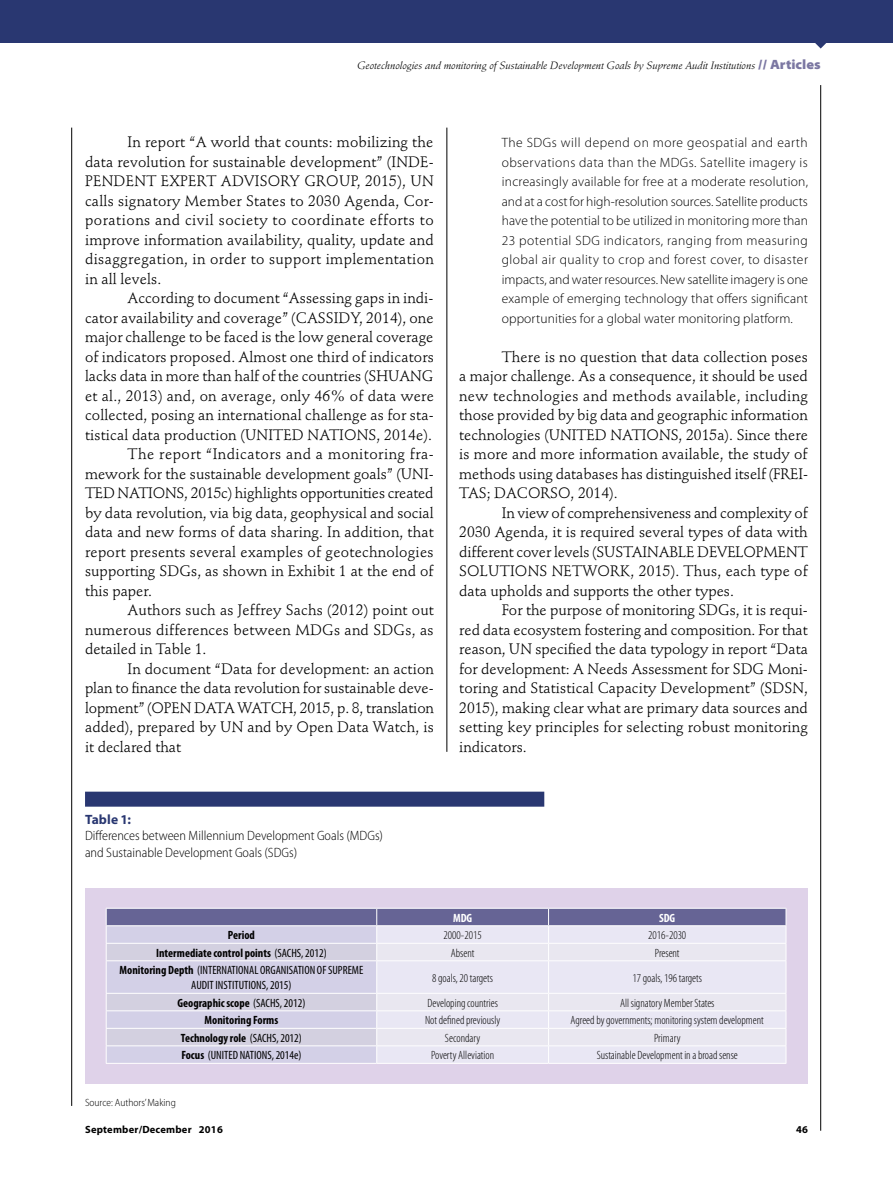
<style>
.page{position:relative;width:893px;height:1191px;background:#fff}
.page>*{position:absolute;margin:0;border:0;box-sizing:border-box;transform-origin:0 0}
.t1{font:15px/19.5px "Stempel Schneidler Std";letter-spacing:.005em;color:#000;text-align:justify}
.t2{font:15px "Stempel Schneidler Std";letter-spacing:.03em;color:#000}
.t3{font:300 13.5px/19.5px "Myriad Pro";letter-spacing:.01em;color:#000;text-align:justify}
.t4{font:300 semi-condensed 13.5px/16.5px "Myriad Pro";color:#000}
.t5{font:700 13.5px "Myriad Pro";letter-spacing:.01em;color:#293771}
.t6{font:300 condensed 12px "Myriad Pro";color:#000}
.t7{font:700 condensed 12px "Myriad Pro";color:#000}
.t8{font:condensed 12px/15px "Myriad Pro";color:#000;text-align:center}
.t9{font:700 condensed 12px "Myriad Pro";letter-spacing:-.01em;color:#fff}
.t10{font:italic 10.5px "Stempel Schneidler Std";color:#000}
.t11{font:700 10.5px "Myriad Pro";letter-spacing:.02em;color:#000}
.t12{font:300 semi-condensed 10.5px "Myriad Pro";color:#000}
.s1{font-family:"Myriad Pro";font-weight:900;font-style:normal;font-stretch:semi-expanded;font-size:13.5px;color:#7b77a2}
.s2{font-weight:400}
.s3{font-weight:700}
</style>
<div class="page">
<svg style="left:815px;top:43px;width:11px;height:6px"></svg>
<div style="left:0;top:0;width:893px;height:43px;background:#293771"></div>
<hr style="left:820px;top:85px;width:1px;height:1045px;background:#000">
<hr style="left:71px;top:128px;width:1px;height:978px;background:#000">
<hr style="left:446px;top:128px;width:1px;height:624px;background:#000">
<div style="left:85px;top:791px;width:459px;height:15px;background:#293771"></div>
<div style="left:85px;top:888px;width:723px;height:195px;background:#dfd2e9"></div>
<svg style="left:106px;top:908px;width:681px;height:155px"></svg>
<hr style="left:106px;top:925px;width:271px;height:1px;background:#fff">
<hr style="left:377px;top:925px;width:172px;height:1px;background:#fff">
<hr style="left:549px;top:925px;width:237px;height:1px;background:#fff">
<hr style="left:106px;top:1063px;width:271px;height:1px;background:#fff">
<hr style="left:377px;top:1063px;width:172px;height:1px;background:#fff">
<hr style="left:549px;top:1063px;width:237px;height:1px;background:#fff">
<p class="t10" style="left:357px;top:59px;width:465px">Geotechnologies and monitoring of Sustainable Development Goals by Supreme Audit Institutions <span class="s1">// Articles</span></p>
<p class="t1" style="left:85px;top:132px;width:350px;text-indent:43px">In report “A world that counts: mobilizing the data revolution for sustainable development” (INDE-PENDENT EXPERT ADVISORY GROUP, 2015), UN calls signatory Member States to 2030 Agenda, Cor&shy;porations and civil society to coordinate efforts to improve information availability, quality, update and disaggregation, in order to support implementation in all levels.</p>
<p class="t1" style="left:128px;top:288px;width:307px">According to document “Assessing gaps in indi-</p>
<p class="t1" style="left:85px;top:308px;width:350px">cator availability and coverage” (CASSIDY, 2014), one</p>
<p class="t1" style="left:85px;top:327px;width:350px">major challenge to be faced is the low general coverage</p>
<p class="t1" style="left:85px;top:347px;width:350px">of indicators proposed. Almost one third of indicators</p>
<p class="t1" style="left:85px;top:366px;width:350px">lacks data in more than half of the countries (SHUANG</p>
<p class="t1" style="left:85px;top:386px;width:350px">et al., 2013) and, on average, only 46% of data were</p>
<p class="t1" style="left:85px;top:405px;width:350px">collected, posing an international challenge as for sta-</p>
<p class="t1" style="left:85px;top:425px;width:348px">tistical data production (UNITED NATIONS, 2014e).</p>
<p class="t2" style="left:128px;top:445px;width:308px">The report “Indicators and a monitoring fra-</p>
<p class="t1" style="left:85px;top:464px;width:350px">mework for the sustainable development goals” (UNI-</p>
<p class="t1" style="left:85px;top:483px;width:350px">TED NATIONS, 2015c) highlights opportunities created</p>
<p class="t1" style="left:85px;top:503px;width:350px">by data revolution, via big data, geophysical and social</p>
<p class="t1" style="left:85px;top:522px;width:350px">data and new forms of data sharing. In addition, that</p>
<p class="t1" style="left:85px;top:542px;width:350px">report presents several examples of geotechnologies</p>
<p class="t1" style="left:85px;top:561px;width:350px">supporting SDGs, as shown in Exhibit 1 at the end of</p>
<p class="t1" style="left:85px;top:581px;width:68px">this paper.</p>
<p class="t1" style="left:128px;top:600px;width:308px">Authors such as Jeffrey Sachs (2012) point out</p>
<p class="t1" style="left:85px;top:620px;width:350px">numerous differences between MDGs and SDGs, as</p>
<p class="t1" style="left:85px;top:639px;width:123px">detailed in Table 1.</p>
<p class="t1" style="left:128px;top:659px;width:308px">In document “Data for development: an action</p>
<p class="t1" style="left:85px;top:678px;width:350px">plan to finance the data revolution for sustainable deve-</p>
<p class="t1" style="left:85px;top:698px;width:350px">lopment” (OPEN DATA WATCH, 2015, p. 8, translation</p>
<p class="t1" style="left:85px;top:717px;width:350px">added), prepared by UN and by Open Data Watch, is</p>
<p class="t1" style="left:85px;top:737px;width:98px">it declared that</p>
<p class="t3" style="left:502px;top:133px;width:308px">The SDGs will depend on more geospatial and earth observations data than the MDGs. Satellite imagery is increasingly available for free at a moderate resolution, and at a cost for high-resolution sources. Satellite products have the potential to be utilized in monitoring more than 23 potential SDG indicators, ranging from measuring global air quality to crop and forest cover, to disaster impacts, and water resources. New satellite imagery is one example of emerging technology that offers significant opportunities for a global water monitoring platform.</p>
<p class="t1" style="left:459px;top:347px;width:350px;text-indent:43px">There is no question that data collection poses a major challenge. As a consequence, it should be used new technologies and methods available, including those provided by big data and geographic information technologies (UNITED NATIONS, 2015a). Since there is more and more information available, the study of methods using databases has distinguished itself (FREI-TAS; DACORSO, 2014).</p>
<p class="t1" style="left:459px;top:503px;width:350px;text-indent:43px">In view of comprehensiveness and complexity of 2030 Agenda, it is required several types of data with different cover levels (SUSTAINABLE DEVELOPMENT SOLUTIONS NETWORK, 2015). Thus, each type of data upholds and supports the other types.</p>
<p class="t1" style="left:459px;top:600px;width:350px;text-indent:43px">For the purpose of monitoring SDGs, it is requi&shy;red data ecosystem fostering and composition. For that reason, UN specified the data typology in report “Data for development: A Needs Assessment for SDG Moni&shy;toring and Statistical Capacity Development” (SDSN, 2015), making clear what are primary data sources and setting key principles for selecting robust monitoring indicators.</p>
<p class="t5" style="left:85px;top:811px;width:48px">Table 1:</p>
<p class="t4" style="left:85px;top:827px;width:300px">Differences between Millennium Development Goals (MDGs) and Sustainable Development Goals (SDGs)</p>
<p class="t9" style="left:453px;top:911px;width:20px">MDG</p>
<p class="t9" style="left:659px;top:911px;width:18px">SDG</p>
<p class="t7" style="left:228px;top:928px;width:28px">Period</p>
<p class="t6" style="left:444px;top:928px;width:40px">2000-2015</p>
<p class="t6" style="left:648px;top:928px;width:40px">2016-2030</p>
<p class="t7" style="left:156px;top:946px;width:172px">Intermediate control points <span class="s2">(SACHS, 2012)</span></p>
<p class="t6" style="left:451px;top:946px;width:25px">Absent</p>
<p class="t6" style="left:655px;top:946px;width:26px">Present</p>
<p class="t8" style="left:120px;top:962px;width:245px"><span class="s3">Monitoring Depth</span> (INTERNATIONAL ORGANISATION OF SUPREME<br>AUDIT INSTITUTIONS, 2015)</p>
<p class="t6" style="left:432px;top:971px;width:62px">8 goals, 20 targets</p>
<p class="t6" style="left:632px;top:971px;width:71px">17 goals, 196 targets</p>
<p class="t7" style="left:177px;top:996px;width:129px">Geographic scope <span class="s2">(SACHS, 2012)</span></p>
<p class="t6" style="left:427px;top:996px;width:72px">Developing countries</p>
<p class="t6" style="left:620px;top:996px;width:96px">All signatory Member States</p>
<p class="t7" style="left:205px;top:1013px;width:75px">Monitoring Forms</p>
<p class="t6" style="left:425px;top:1013px;width:77px">Not defined previously</p>
<p class="t6" style="left:571px;top:1013px;width:195px">Agreed by governments; monitoring system development</p>
<p class="t7" style="left:181px;top:1031px;width:122px">Technology role <span class="s2">(SACHS, 2012)</span></p>
<p class="t6" style="left:445px;top:1031px;width:37px">Secondary</p>
<p class="t6" style="left:654px;top:1031px;width:28px">Primary</p>
<p class="t8" style="left:181px;top:1048px;width:122px"><span class="s3">Focus</span> (UNITED NATIONS, 2014e)</p>
<p class="t6" style="left:431px;top:1048px;width:64px">Poverty Alleviation</p>
<p class="t6" style="left:597px;top:1048px;width:143px">Sustainable Development in a broad sense</p>
<p class="t12" style="left:85px;top:1096px;width:92px">Source: Authors’ Making</p>
<p class="t11" style="left:85px;top:1123px;width:139px">September/December 2016</p>
<p class="t11" style="left:796px;top:1123px;width:13px">46</p>
</div>
